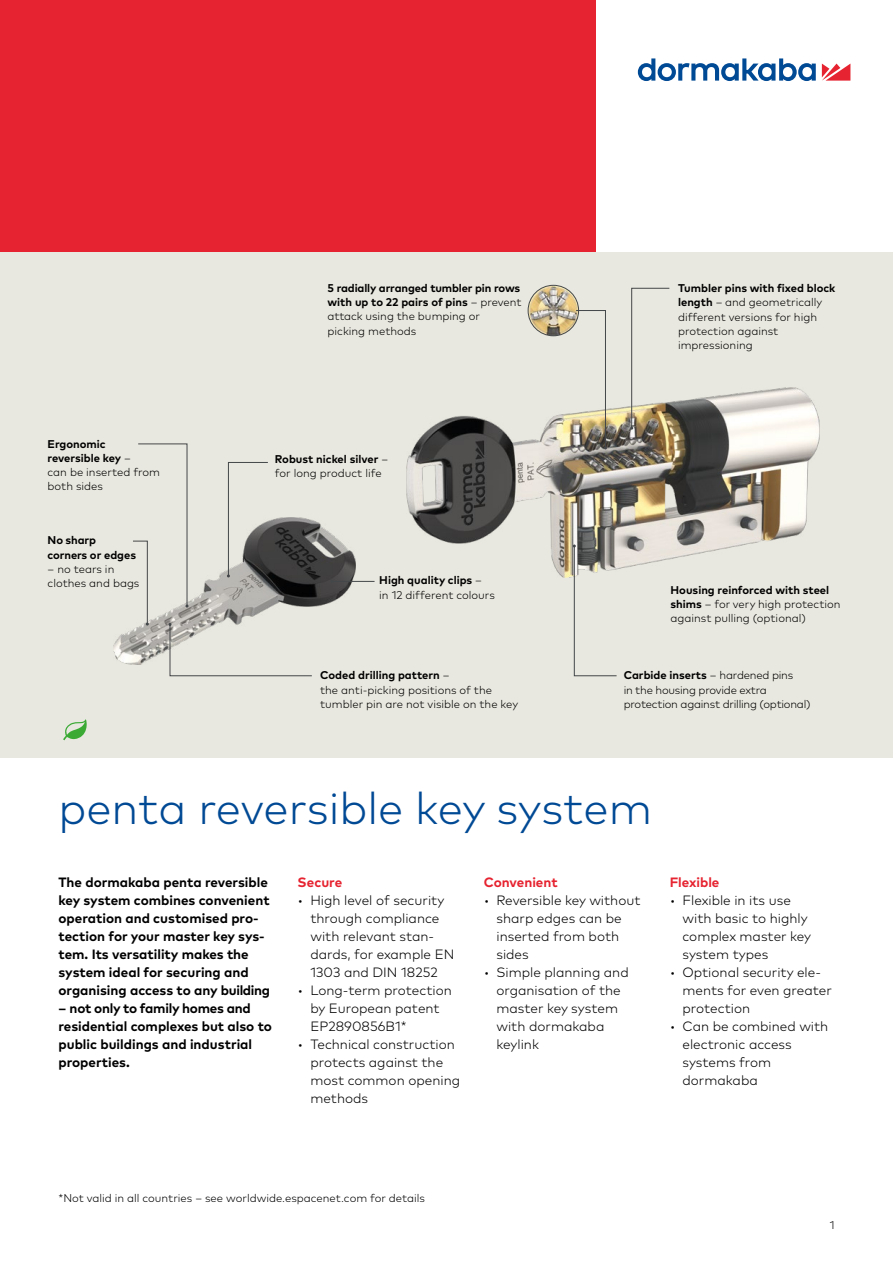
<style>
.page{position:relative;width:893px;height:1263px;background:#fff}
.page>*{position:absolute;margin:0;border:0;box-sizing:border-box;transform-origin:0 0}
.Title_red_30pt_36pt{font:300 45px "Mark Pro";color:#004994}
.t1{font:300 13.5px/18px "Mark Pro";color:#000}
.Descriptor_light_bla{font:700 13.5px/18px "Mark Pro";color:#000}
.Descriptor_light_bla-2{font:700 13.5px "Mark Pro";color:#e62330}
.Caption_7_5pt_9_5pt{font:300 11.25px/14.2px "Mark Pro";color:#000}
.Caption_7_5pt_9_5pt-2{font:700 11.25px/14.2px "Mark Pro";color:#000}
.Caption_7_5pt_9_5pt-3{font:300 11.25px/14.2px "Mark Pro";letter-spacing:-.02em;color:#000}
.Descriptor_light_bla-3{font:300 11.25px "Mark Pro";color:#000}
.s1{font-weight:300}
.s2{font-weight:700}
</style>
<div class="page">
<svg style="left:822px;top:64px;width:28px;height:17px"></svg>
<svg style="left:638px;top:58px;width:178px;height:23px"></svg>
<div style="left:0;top:0;width:595px;height:253px;background:#e62330"></div>
<div style="left:0;top:253px;width:893px;height:505px;background:#e9e8e0"></div>
<img style="left:406px;top:387px;width:413px;height:190px">
<img style="left:113px;top:520px;width:242px;height:144px">
<img style="left:528px;top:285px;width:51px;height:51px;border-radius:25px">
<div style="left:528px;top:285px;width:51px;height:51px;border:1px solid #444749;border-radius:50%"></div>
<svg style="left:63px;top:719px;width:24px;height:21px"></svg>
<svg style="left:575px;top:310px;width:32px;height:139px"></svg>
<svg style="left:630px;top:287px;width:40px;height:143px"></svg>
<svg style="left:573px;top:544px;width:44px;height:132px"></svg>
<hr style="left:332px;top:581px;width:43px;height:1px;background:#444749">
<svg style="left:132px;top:443px;width:181px;height:233px"></svg>
<p class="Caption_7_5pt_9_5pt-2" style="left:48px;top:436px;width:85px">Ergonomic reversible key <span class="s1">–</span></p>
<p class="Caption_7_5pt_9_5pt" style="left:48px;top:464px;width:114px">can be inserted from both sides</p>
<p class="Caption_7_5pt_9_5pt-2" style="left:48px;top:532px;width:90px">No sharp corners or edges</p>
<p class="Caption_7_5pt_9_5pt" style="left:48px;top:561px;width:93px">– no tears in clothes and bags</p>
<p class="Caption_7_5pt_9_5pt-2" style="left:328px;top:280px;width:196px">5 radially arranged tumbler pin rows with up to 22 pairs of pins <span class="s1">– prevent attack using the bumping or<br>picking methods</span></p>
<p class="Caption_7_5pt_9_5pt-2" style="left:275px;top:451px;width:115px">Robust nickel silver <span class="s1">–</span></p>
<p class="Caption_7_5pt_9_5pt" style="left:275px;top:465px;width:108px">for long product life</p>
<p class="Caption_7_5pt_9_5pt-2" style="left:379px;top:572px;width:104px">High quality clips <span class="s1">–</span></p>
<p class="Caption_7_5pt_9_5pt" style="left:379px;top:586px;width:117px">in 12 different colours</p>
<p class="Caption_7_5pt_9_5pt-2" style="left:320px;top:667px;width:131px">Coded drilling pattern <span class="s1">–</span></p>
<p class="Caption_7_5pt_9_5pt" style="left:320px;top:682px;width:173px">the anti-picking positions of the</p>
<p class="Caption_7_5pt_9_5pt" style="left:320px;top:696px;width:199px">tumbler pin are not visible on the key</p>
<p class="Caption_7_5pt_9_5pt" style="left:678px;top:280px;width:159px"><span class="s2">Tumbler pins with fixed block length</span> – and geometrically different versions for high protection against impressioning</p>
<p class="Caption_7_5pt_9_5pt" style="left:670px;top:582px;width:172px"><span class="s2">Housing reinforced with steel shims</span> – for very high protection against pulling (optional)</p>
<p class="Caption_7_5pt_9_5pt-3" style="left:624px;top:667px;width:188px"><span class="s2">Carbide inserts</span> – hardened pins<br>in the housing provide extra protection against drilling (optional)</p>
<p class="Title_red_30pt_36pt" style="left:58px;top:774px;width:595px">penta reversible key system</p>
<p class="Descriptor_light_bla" style="left:58px;top:872px;width:213px">The dormakaba penta reversible key system combines convenient operation and customised pro&shy;tection for your master key sys&shy;tem. Its versatility makes the system ideal for securing and organising access to any building</p>
<p class="Descriptor_light_bla" style="left:58px;top:998px;width:215px">– not only to family homes and residential complexes but also to public buildings and industrial properties.</p>
<p class="Descriptor_light_bla-2" style="left:298px;top:871px;width:46px">Secure</p>
<p class="t1" style="left:310px;top:890px;width:145px;text-indent:-13px">• High level of security through compliance with relevant stan&shy;dards, for example EN<br>1303 and DIN 18252</p>
<p class="t1" style="left:310px;top:980px;width:143px;text-indent:-13px">• Long-term protection by European patent<br>EP2890856B1*</p>
<p class="t1" style="left:310px;top:1034px;width:151px;text-indent:-13px">• Technical construction protects against the most common opening methods</p>
<p class="Descriptor_light_bla-2" style="left:484px;top:871px;width:75px">Convenient</p>
<p class="t1" style="left:496px;top:890px;width:146px;text-indent:-13px">• Reversible key without sharp edges can be inserted from both sides</p>
<p class="t1" style="left:496px;top:962px;width:134px;text-indent:-13px">• Simple planning and organisation of the master key system with dormakaba keylink</p>
<p class="Descriptor_light_bla-2" style="left:670px;top:871px;width:51px">Flexible</p>
<p class="t1" style="left:682px;top:890px;width:130px;text-indent:-13px">• Flexible in its use with basic to highly complex master key system types</p>
<p class="t1" style="left:682px;top:962px;width:151px;text-indent:-13px">• Optional security ele&shy;ments for even greater protection</p>
<p class="t1" style="left:682px;top:1016px;width:147px;text-indent:-13px">• Can be combined with electronic access systems from dormakaba</p>
<p class="Descriptor_light_bla-3" style="left:58px;top:1189px;width:368px">*Not valid in all countries – see worldwide.espacenet.com for details</p>
<p class="Caption_7_5pt_9_5pt" style="left:830px;top:1216px;width:6px">1</p>
</div>
